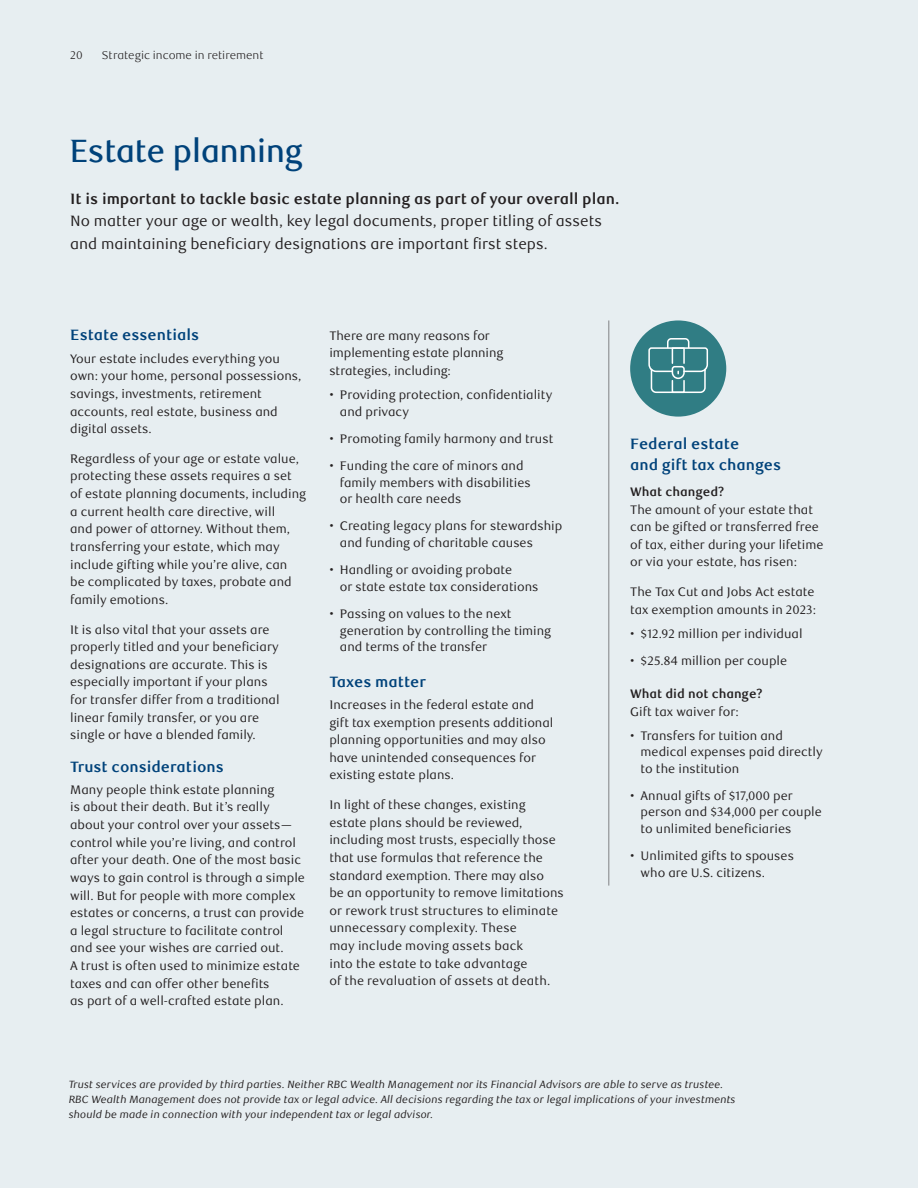
<style>
.page{position:relative;width:918px;height:1188px;background:#e7eef1}
.page>*{position:absolute;margin:0;border:0;box-sizing:border-box;transform-origin:0 0}
.H1_RBC_LND_Headline{font:500 32.25px "RBC Display";color:#00427a}
.RBC_LND_Intro_paragraph{font:15px/22.5px "RBC Text";color:#231f20}
.RBC_Subhead_10pt{font:700 15px "RBC Text";color:#00427a}
.RBC_LND_lg_subhead_for_sidebar{font:700 15px/21px "RBC Text";color:#00427a}
.RBC_small_body_text{font:12.3px/17.7px "RBC Text";color:#231f20}
.RBC_bullet_box{font:12.3px/16.5px "RBC Text";color:#231f20}
.RBC_small_body_text-2{font:700 12.3px/17.7px "RBC Text";color:#231f20}
.t1{font:300 11.25px "RBC Text";color:#231f20}
.Source_style_left_justify{font:italic 10.5px/15px "RBC Text";color:#231f20}
.s1{font-weight:700}
.s2{font-weight:400}
</style>
<div class="page">
<div style="left:630px;top:320px;width:96px;height:97px;background:#307d84;border-radius:50%"></div>
<svg style="left:648px;top:338px;width:61px;height:56px"></svg>
<hr style="left:609px;top:320px;width:1px;height:566px;background:#808285">
<p class="t1" style="left:70px;top:48px;width:14px">20</p>
<p class="t1" style="left:102px;top:48px;width:163px">Strategic income in retirement</p>
<h1 class="H1_RBC_LND_Headline" style="left:70px;top:132px;width:234px">Estate planning</h1>
<p class="RBC_LND_Intro_paragraph" style="left:70px;top:188px;width:551px"><span class="s1">It is important to tackle basic estate planning as part of your overall plan.<br></span>No matter your age or wealth, key legal documents, proper titling of assets and maintaining beneficiary designations are important first steps.</p>
<h2 class="RBC_Subhead_10pt" style="left:70px;top:326px;width:131px">Estate essentials</h2>
<p class="RBC_small_body_text" style="left:70px;top:350px;width:233px">Your estate includes everything you own: your home, personal possessions, savings, investments, retirement accounts, real estate, business and digital assets.</p>
<p class="RBC_small_body_text" style="left:70px;top:450px;width:237px">Regardless of your age or estate value, protecting these assets requires a set of estate planning documents, including a current health care directive, will<br>and power of attorney. Without them, transferring your estate, which may include gifting while you’re alive, can<br>be complicated by taxes, probate and family emotions.</p>
<p class="RBC_small_body_text" style="left:70px;top:621px;width:211px">It is also vital that your assets are properly titled and your beneficiary designations are accurate. This is especially important if your plans for transfer differ from a traditional linear family transfer, or you are single or have a blended family.</p>
<h2 class="RBC_Subhead_10pt" style="left:70px;top:758px;width:155px">Trust considerations</h2>
<p class="RBC_small_body_text" style="left:70px;top:781px;width:236px">Many people think estate planning<br>is about their death. But it’s really about your control over your assets— control while you’re living, and control after your death. One of the most basic ways to gain control is through a simple will. But for people with more complex estates or concerns, a trust can provide a legal structure to facilitate control and see your wishes are carried out.<br>A trust is often used to minimize estate taxes and can offer other benefits<br>as part of a well-crafted estate plan.</p>
<p class="RBC_small_body_text" style="left:329px;top:327px;width:175px">There are many reasons for implementing estate planning strategies, including:</p>
<p class="RBC_bullet_box" style="left:340px;top:387px;width:214px;text-indent:-10px">• Providing protection, confidentiality and privacy</p>
<p class="RBC_bullet_box" style="left:329px;top:431px;width:225px">• Promoting family harmony and trust</p>
<p class="RBC_bullet_box" style="left:340px;top:458px;width:192px;text-indent:-10px">• Funding the care of minors and family members with disabilities or health care needs</p>
<p class="RBC_bullet_box" style="left:340px;top:518px;width:224px;text-indent:-10px">• Creating legacy plans for stewardship and funding of charitable causes</p>
<p class="RBC_bullet_box" style="left:340px;top:562px;width:200px;text-indent:-10px">• Handling or avoiding probate<br>or state estate tax considerations</p>
<p class="RBC_bullet_box" style="left:340px;top:606px;width:213px;text-indent:-10px">• Passing on values to the next generation by controlling the timing and terms of the transfer</p>
<h2 class="RBC_Subhead_10pt" style="left:329px;top:673px;width:98px">Taxes matter</h2>
<p class="RBC_small_body_text" style="left:329px;top:696px;width:226px">Increases in the federal estate and gift tax exemption presents additional planning opportunities and may also have unintended consequences for existing estate plans.</p>
<p class="RBC_small_body_text" style="left:329px;top:796px;width:236px">In light of these changes, existing estate plans should be reviewed, including most trusts, especially those that use formulas that reference the standard exemption. There may also<br>be an opportunity to remove limitations or rework trust structures to eliminate unnecessary complexity. These<br>may include moving assets back<br>into the estate to take advantage<br>of the revaluation of assets at death.</p>
<h2 class="RBC_LND_lg_subhead_for_sidebar" style="left:630px;top:433px;width:153px">Federal estate<br>and gift tax changes</h2>
<p class="RBC_small_body_text" style="left:630px;top:483px;width:195px"><span class="s1">What changed?<br></span>The amount of your estate that can be gifted or transferred free of tax, either during your lifetime or via your estate, has risen:</p>
<p class="RBC_small_body_text" style="left:630px;top:583px;width:188px">The Tax Cut and Jobs Act estate tax exemption amounts in 2023:</p>
<p class="RBC_bullet_box" style="left:630px;top:626px;width:174px">• $12.92 million per individual</p>
<p class="RBC_bullet_box" style="left:630px;top:653px;width:159px">• $25.84 million per couple</p>
<p class="RBC_small_body_text-2" style="left:630px;top:685px;width:134px">What did not change?<br><span class="s2">Gift tax waiver for:</span></p>
<p class="RBC_bullet_box" style="left:641px;top:727px;width:183px;text-indent:-10px">• Transfers for tuition and medical expenses paid directly to the institution</p>
<p class="RBC_bullet_box" style="left:641px;top:788px;width:183px;text-indent:-10px">• Annual gifts of $17,000 per person and $34,000 per couple to unlimited beneficiaries</p>
<p class="RBC_bullet_box" style="left:641px;top:848px;width:155px;text-indent:-10px">• Unlimited gifts to spouses who are U.S. citizens.</p>
<p class="Source_style_left_justify" style="left:69px;top:1077px;width:669px">Trust services are provided by third parties. Neither RBC Wealth Management nor its Financial Advisors are able to serve as trustee.<br>RBC Wealth Management does not provide tax or legal advice. All decisions regarding the tax or legal implications of your investments should be made in connection with your independent tax or legal advisor.</p>
</div>
